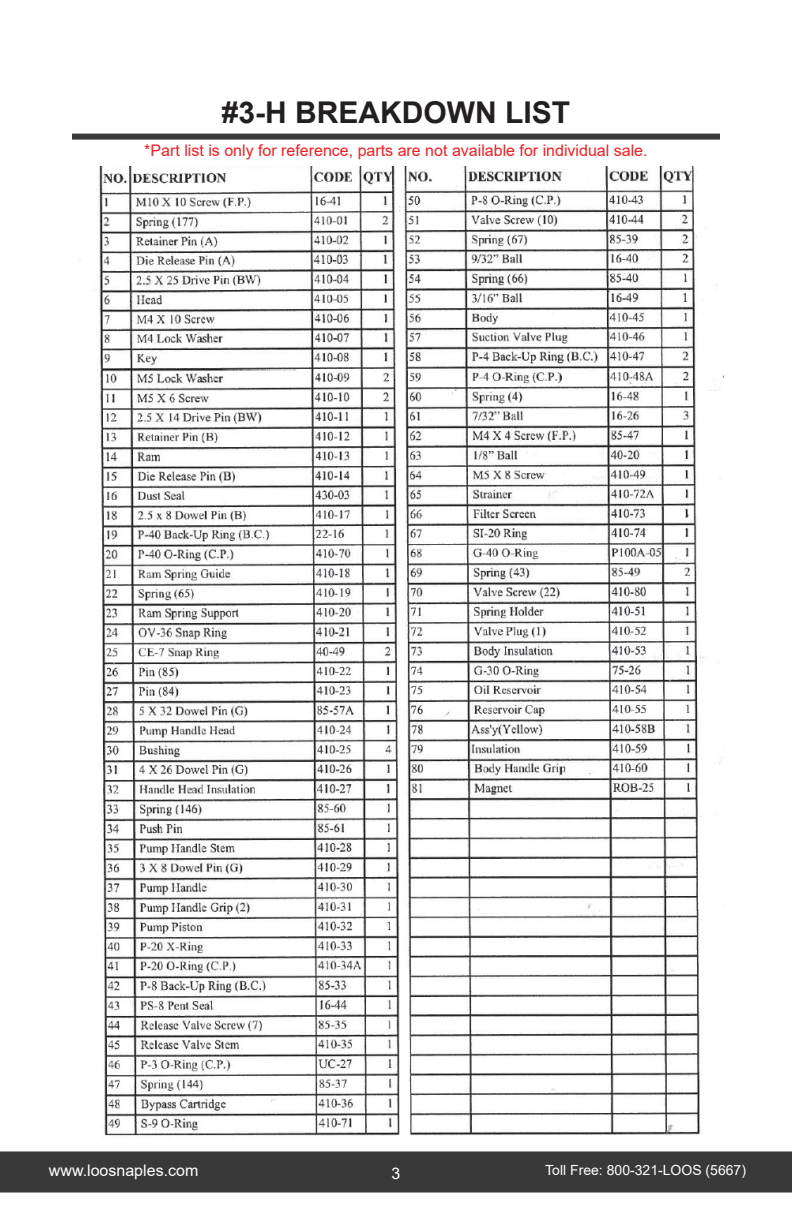
<style>
.page{position:relative;width:792px;height:1224px;background:#fff}
.page>*{position:absolute;margin:0;border:0;box-sizing:border-box;transform-origin:0 0}
.t1{font:700 30px "Arial";color:#231f20}
.t2{font:16px "Arial";color:#ee1f23}
.t3{font:16px "Arial";color:#fff}
.t4{font:14px "Arial";color:#fff}
</style>
<div class="page">
<div style="left:72px;top:134px;width:648px;height:6px;background:#393939"></div>
<div style="left:0;top:1151px;width:792px;height:42px;background:#393939;border:2px solid #393939"></div>
<img style="left:78px;top:166px;width:646px;height:970px">
<h1 class="t1" style="left:222px;top:91px;width:350px">#3-H BREAKDOWN LIST</h1>
<p class="t2" style="left:144px;top:139px;width:505px">*Part list is only for reference, parts are not available for individual sale.</p>
<p class="t3" style="left:49px;top:1160px;width:151px">www.loosnaples.com</p>
<p class="t4" style="left:545px;top:1160px;width:202px">Toll Free: 800-321-LOOS (5667)</p>
<p class="t3" style="left:392px;top:1162px;width:10px">3</p>
</div>
